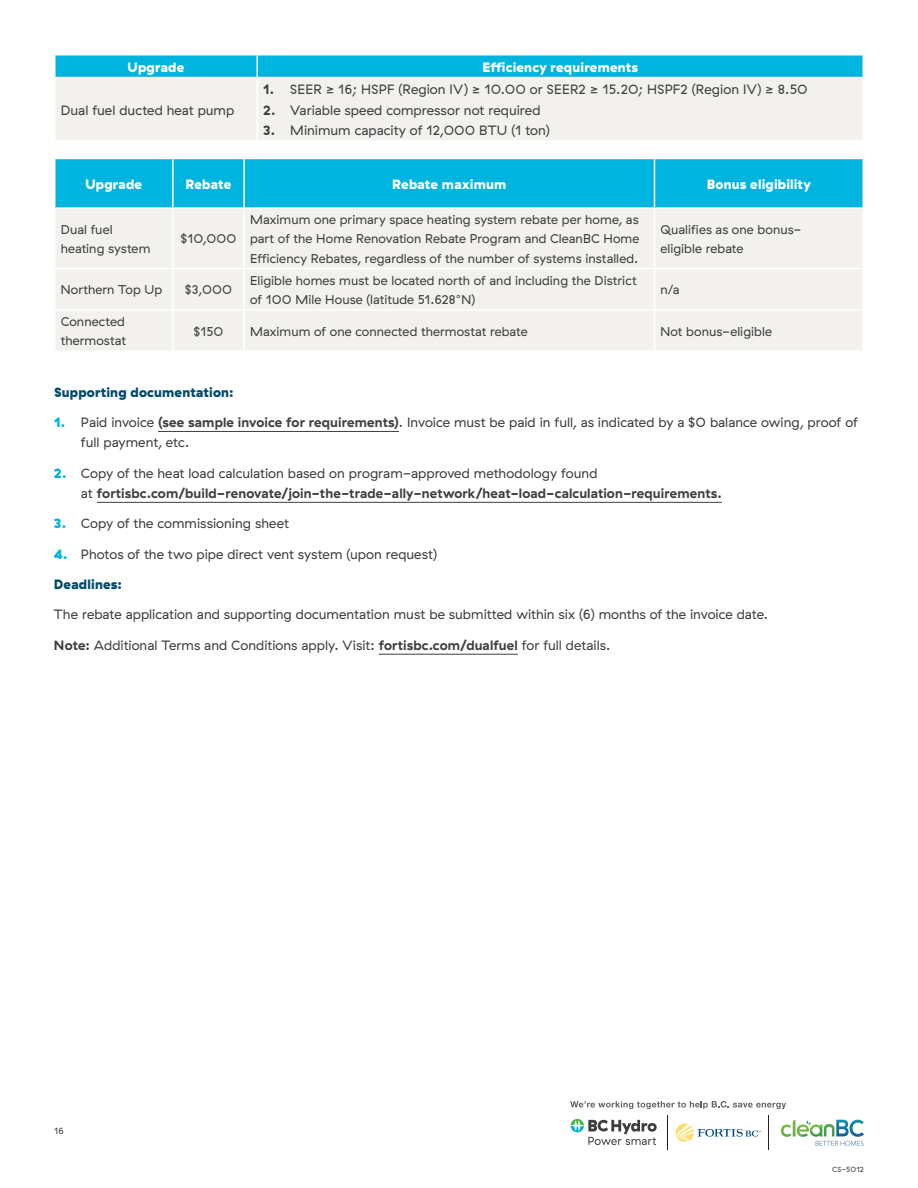
<style>
.page{position:relative;width:918px;height:1188px;background:#fff}
.page>*{position:absolute;margin:0;border:0;box-sizing:border-box;transform-origin:0 0}
.t1{font:13.5px/20.2px "GT Haptik";color:#3e3e3f}
.t2{font:700 13.5px/20.2px "GT Haptik";letter-spacing:.01em;color:#3e3e3f}
.t3{font:900 13.5px "GT Haptik";letter-spacing:.01em;color:#fff}
.t4{font:900 13.5px "GT Haptik";letter-spacing:.01em;color:#004b6c}
.t5{font:12.75px/19.2px "GT Haptik";letter-spacing:.005em;color:#3e3e3f}
.t6{font:9px "GT Haptik";color:#3e3e3f}
.t7{font:7.5px "GT Haptik";letter-spacing:.02em;color:#3e3e3f}
.s1{font-weight:700}
.s2{font-weight:900;color:#00b4e0}
.s3{font-weight:400}
</style>
<div class="page">
<svg style="left:570px;top:1101px;width:216px;height:8px"></svg>
<svg style="left:676px;top:1124px;width:85px;height:18px"></svg>
<hr style="left:668px;top:1116px;width:1px;height:34px;background:#231f20">
<hr style="left:768px;top:1116px;width:1px;height:34px;background:#231f20">
<svg style="left:571px;top:1119px;width:86px;height:26px"></svg>
<svg style="left:781px;top:1120px;width:83px;height:26px"></svg>
<hr style="left:158px;top:431px;width:241px;height:1px;background:#3e3e3f">
<hr style="left:97px;top:502px;width:625px;height:1px;background:#3e3e3f">
<hr style="left:379px;top:654px;width:139px;height:1px;background:#3e3e3f">
<div style="left:56px;top:56px;width:806px;height:21px;background:#00b4e0"></div>
<div style="left:56px;top:78px;width:806px;height:62px;background:#f3f1ee"></div>
<hr style="left:256px;top:55px;width:2px;height:22px;background:#fff">
<hr style="left:256px;top:78px;width:2px;height:62px;background:#fff">
<div style="left:56px;top:159px;width:806px;height:48px;background:#00b4e0"></div>
<div style="left:56px;top:209px;width:806px;height:141px;background:#f3f1ee"></div>
<hr style="left:172px;top:159px;width:2px;height:48px;background:#fff">
<hr style="left:243px;top:159px;width:2px;height:48px;background:#fff">
<hr style="left:654px;top:159px;width:1px;height:48px;background:#fff">
<hr style="left:172px;top:209px;width:2px;height:59px;background:#fff">
<hr style="left:243px;top:209px;width:2px;height:59px;background:#fff">
<hr style="left:654px;top:209px;width:1px;height:59px;background:#fff">
<hr style="left:54px;top:268px;width:119px;height:1px;background:#fff">
<hr style="left:173px;top:268px;width:71px;height:1px;background:#fff">
<hr style="left:172px;top:269px;width:2px;height:40px;background:#fff">
<hr style="left:244px;top:268px;width:410px;height:1px;background:#fff">
<hr style="left:243px;top:269px;width:2px;height:40px;background:#fff">
<hr style="left:654px;top:268px;width:210px;height:1px;background:#fff">
<hr style="left:654px;top:269px;width:1px;height:40px;background:#fff">
<hr style="left:54px;top:309px;width:119px;height:2px;background:#fff">
<hr style="left:173px;top:309px;width:71px;height:2px;background:#fff">
<hr style="left:172px;top:311px;width:2px;height:39px;background:#fff">
<hr style="left:244px;top:309px;width:410px;height:2px;background:#fff">
<hr style="left:243px;top:311px;width:2px;height:39px;background:#fff">
<hr style="left:654px;top:309px;width:210px;height:2px;background:#fff">
<hr style="left:654px;top:311px;width:1px;height:39px;background:#fff">
<p class="t3" style="left:128px;top:58px;width:58px">Upgrade</p>
<p class="t3" style="left:482px;top:58px;width:157px">Efficiency requirements</p>
<p class="t1" style="left:61px;top:100px;width:175px">Dual fuel ducted heat pump</p>
<p class="t1" style="left:263px;top:80px;width:546px"><span class="s1">1.</span> SEER ≥ 16; HSPF (Region IV) ≥ 10.00 or SEER2 ≥ 15.20; HSPF2 (Region IV) ≥ 8.50</p>
<p class="t1" style="left:263px;top:100px;width:279px"><span class="s1">2.</span> Variable speed compressor not required</p>
<p class="t1" style="left:263px;top:120px;width:288px"><span class="s1">3.</span> Minimum capacity of 12,000 BTU (1 ton)</p>
<p class="t3" style="left:85px;top:175px;width:58px">Upgrade</p>
<p class="t3" style="left:185px;top:175px;width:47px">Rebate</p>
<p class="t3" style="left:392px;top:175px;width:116px">Rebate maximum</p>
<p class="t3" style="left:707px;top:175px;width:106px">Bonus eligibility</p>
<p class="t5" style="left:61px;top:220px;width:91px">Dual fuel heating system</p>
<p class="t5" style="left:181px;top:230px;width:57px">$10,000</p>
<p class="t5" style="left:250px;top:210px;width:391px;text-align:justify">Maximum one primary space heating system rebate per home, as part of the Home Renovation Rebate Program and CleanBC Home Efficiency Rebates, regardless of the number of systems installed.</p>
<p class="t5" style="left:660px;top:220px;width:143px">Qualifies as one bonus&shy;eligible rebate</p>
<p class="t5" style="left:61px;top:280px;width:103px">Northern Top Up</p>
<p class="t5" style="left:185px;top:280px;width:49px">$3,000</p>
<p class="t5" style="left:250px;top:271px;width:388px">Eligible homes must be located north of and including the District of 100 Mile House (latitude 51.628°N)</p>
<p class="t5" style="left:660px;top:280px;width:21px">n/a</p>
<p class="t5" style="left:61px;top:312px;width:67px">Connected thermostat</p>
<p class="t5" style="left:194px;top:322px;width:31px">$150</p>
<p class="t5" style="left:250px;top:322px;width:279px">Maximum of one connected thermostat rebate</p>
<p class="t5" style="left:660px;top:322px;width:113px">Not bonus-eligible</p>
<p class="t4" style="left:54px;top:383px;width:181px">Supporting documentation:</p>
<p class="t1" style="left:81px;top:412px;width:779px;text-indent:-27px"><span class="s2">1.</span> Paid invoice <span class="s1">(see sample invoice for requirements)</span>. Invoice must be paid in full, as indicated by a $0 balance owing, proof of full payment, etc.</p>
<p class="t2" style="left:81px;top:463px;width:642px;text-indent:-27px"><span class="s2">2.</span> <span class="s3">Copy of the heat load calculation based on program-approved methodology found<br>at</span> fortisbc.com/build-renovate/join-the-trade-ally-network/heat-load-calculation-requirements.</p>
<p class="t1" style="left:54px;top:514px;width:237px"><span class="s2">3.</span> Copy of the commissioning sheet</p>
<p class="t1" style="left:54px;top:544px;width:385px"><span class="s2">4.</span> Photos of the two pipe direct vent system (upon request)</p>
<p class="t4" style="left:54px;top:575px;width:69px">Deadlines:</p>
<p class="t1" style="left:54px;top:605px;width:716px">The rebate application and supporting documentation must be submitted within six (6) months of the invoice date.</p>
<p class="t1" style="left:54px;top:635px;width:558px"><span class="s1">Note:</span> Additional Terms and Conditions apply. Visit: <span class="s1">fortisbc.com/dualfuel</span> for full details.</p>
<p class="t6" style="left:54px;top:1126px;width:11px">16</p>
<p class="t7" style="left:832px;top:1165px;width:33px">CS-5012</p>
</div>
